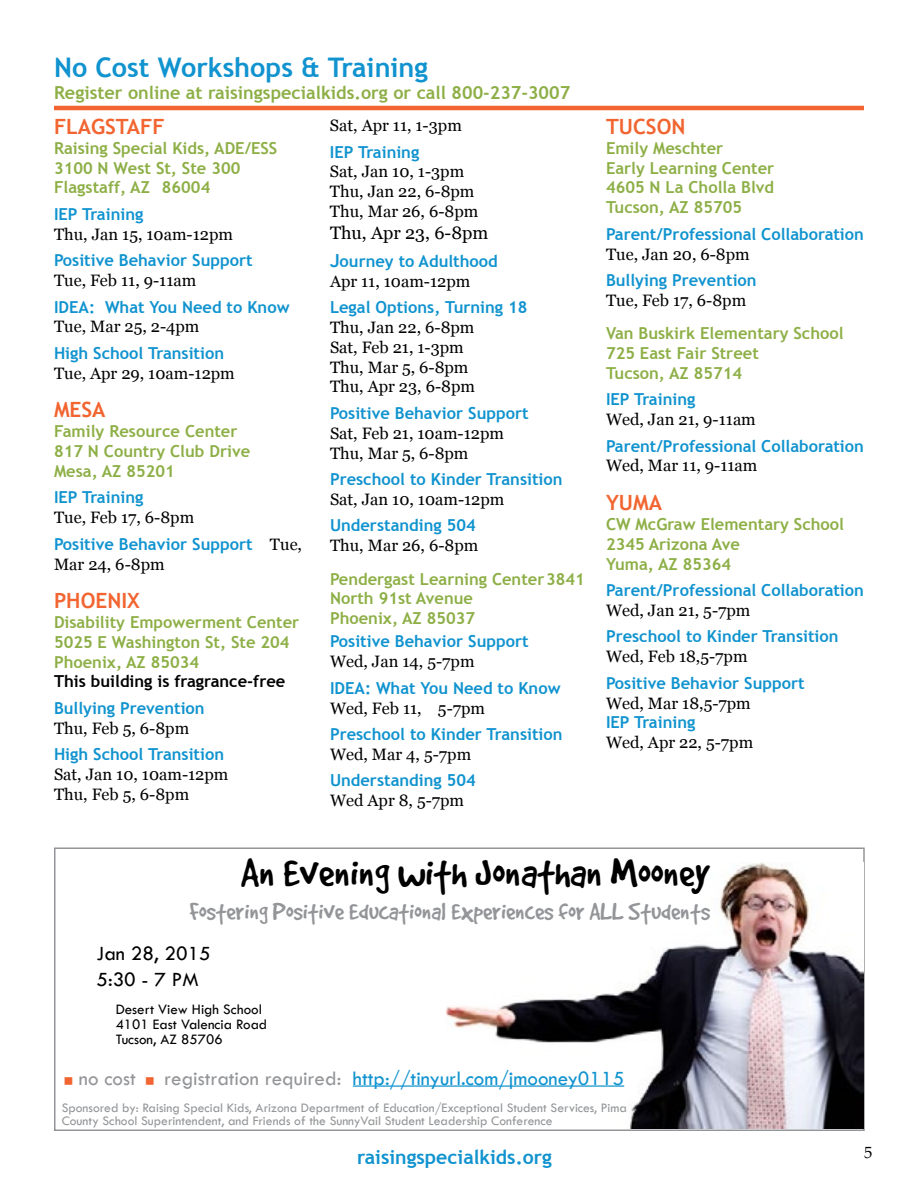
<style>
.page{position:relative;width:918px;height:1188px;background:#fff}
.page>*{position:absolute;margin:0;border:0;box-sizing:border-box;transform-origin:0 0}
.t1{font:45px "Good Dog";color:#000}
.t2{font:27px "Good Dog";color:#939598}
.t3{font:700 27px "Trebuchet MS";color:#1093cf}
.t4{font:21px "Tw Cen";color:#1093cf}
.t5{font:700 21px "Trebuchet MS";color:#f26531}
.t6{font:21px/25.2px "Tw Cen";color:#000}
.t7{font:21px "Tw Cen";color:#939598}
.t8{font:700 19.5px "Trebuchet MS";color:#1093cf}
.t9{font:700 18px "Trebuchet MS";color:#8daf46}
.t10{font:18px "Georgia";color:#000}
.t11{font:700 16.5px "Trebuchet MS";color:#1093cf}
.t12{font:16.5px/19.8px "Georgia";color:#000}
.t13{font:700 16.5px/19.8px "Trebuchet MS";color:#8daf46}
.t14{font:700 16.5px "Trebuchet MS";color:#000}
.t15{font:16.5px "Palatino Linotype";color:#000}
.t16{font:15px/15px "Tw Cen";color:#000}
.t17{font:13.5px/13.5px "Tw Cen";color:#939598}
.s1{font-family:"Georgia";font-weight:400;color:#000}
.s2{font-size:18px}
.s3{color:#939598}
</style>
<div class="page">
<hr style="left:54px;top:106px;width:810px;height:4px;background:#f26531">
<div style="left:54px;top:848px;width:811px;height:283px;background:#fff;border:2px solid #939598"></div>
<img style="left:446px;top:862px;width:417px;height:267px">
<hr style="left:353px;top:1085px;width:271px;height:2px;background:#1093cf">
<h2 class="t3" style="left:54px;top:51px;width:376px">No Cost Workshops &amp; Training</h2>
<p class="t9" style="left:54px;top:81px;width:518px">Register online at raisingspecialkids.org or call 800-237-3007</p>
<p class="t5" style="left:54px;top:113px;width:112px">FLAGSTAFF</p>
<p class="t13" style="left:54px;top:138px;width:225px">Raising Special Kids, ADE/ESS<br>3100 N West St, Ste 300<br>Flagstaff, AZ 86004</p>
<p class="t11" style="left:54px;top:204px;width:91px">IEP Training</p>
<p class="t12" style="left:54px;top:224px;width:181px">Thu, Jan 15, 10am-12pm</p>
<p class="t11" style="left:54px;top:250px;width:200px">Positive Behavior Support</p>
<p class="t12" style="left:54px;top:271px;width:144px">Tue, Feb 11, 9-11am</p>
<p class="t11" style="left:54px;top:296px;width:237px">IDEA: What You Need to Know</p>
<p class="t12" style="left:54px;top:317px;width:147px">Tue, Mar 25, 2-4pm</p>
<p class="t11" style="left:54px;top:343px;width:172px">High School Transition</p>
<p class="t12" style="left:54px;top:364px;width:182px">Tue, Apr 29, 10am-12pm</p>
<p class="t5" style="left:54px;top:397px;width:53px">MESA</p>
<p class="t13" style="left:54px;top:422px;width:198px">Family Resource Center<br>817 N Country Club Drive<br>Mesa, AZ 85201</p>
<p class="t11" style="left:54px;top:487px;width:91px">IEP Training</p>
<p class="t12" style="left:54px;top:508px;width:142px">Tue, Feb 17, 6-8pm</p>
<p class="t11" style="left:54px;top:534px;width:250px">Positive Behavior Support <span class="s1">Tue,</span></p>
<p class="t12" style="left:54px;top:554px;width:112px">Mar 24, 6-8pm</p>
<p class="t5" style="left:54px;top:588px;width:87px">PHOENIX</p>
<p class="t13" style="left:54px;top:612px;width:247px">Disability Empowerment Center<br>5025 E Washington St, Ste 204<br>Phoenix, AZ 85034</p>
<p class="t14" style="left:54px;top:671px;width:233px">This building is fragrance-free</p>
<p class="t11" style="left:54px;top:698px;width:152px">Bullying Prevention</p>
<p class="t12" style="left:54px;top:719px;width:137px">Thu, Feb 5, 6-8pm</p>
<p class="t11" style="left:54px;top:744px;width:172px">High School Transition</p>
<p class="t12" style="left:54px;top:765px;width:176px">Sat, Jan 10, 10am-12pm<br>Thu, Feb 5, 6-8pm</p>
<p class="t12" style="left:330px;top:116px;width:133px">Sat, Apr 11, 1-3pm</p>
<p class="t11" style="left:330px;top:141px;width:91px">IEP Training</p>
<p class="t12" style="left:330px;top:162px;width:150px">Sat, Jan 10, 1-3pm<br>Thu, Jan 22, 6-8pm<br>Thu, Mar 26, 6-8pm</p>
<p class="t10" style="left:330px;top:221px;width:160px">Thu, Apr 23, 6-8pm</p>
<p class="t11" style="left:330px;top:251px;width:169px"><span class="s2">J</span>ourney to Adulthood</p>
<p class="t12" style="left:330px;top:271px;width:142px">Apr 11, 10am-12pm</p>
<p class="t11" style="left:330px;top:297px;width:199px">Legal Options, Turning 18</p>
<p class="t12" style="left:330px;top:318px;width:147px">Thu, Jan 22, 6-8pm<br>Sat, Feb 21, 1-3pm<br>Thu, Mar 5, 6-8pm<br>Thu, Apr 23, 6-8pm</p>
<p class="t11" style="left:330px;top:403px;width:200px">Positive Behavior Support</p>
<p class="t12" style="left:330px;top:424px;width:176px">Sat, Feb 21, 10am-12pm<br>Thu, Mar 5, 6-8pm</p>
<p class="t11" style="left:330px;top:469px;width:234px">Preschool to Kinder Transition</p>
<p class="t12" style="left:330px;top:490px;width:176px">Sat, Jan 10, 10am-12pm</p>
<p class="t11" style="left:330px;top:515px;width:147px">Understanding 504</p>
<p class="t12" style="left:330px;top:536px;width:150px">Thu, Mar 26, 6-8pm</p>
<p class="t13" style="left:330px;top:569px;width:256px">Pendergast Learning Center3841<br>North 91st Avenue<br>Phoenix, AZ 85037</p>
<p class="t11" style="left:330px;top:631px;width:200px">Positive Behavior Support</p>
<p class="t12" style="left:330px;top:652px;width:146px">Wed, Jan 14, 5-7pm</p>
<p class="t11" style="left:330px;top:678px;width:232px">IDEA: What You Need to Know</p>
<p class="t12" style="left:330px;top:698px;width:157px">Wed, Feb 11, 5-7pm</p>
<p class="t11" style="left:330px;top:724px;width:234px">Preschool to Kinder Transition</p>
<p class="t12" style="left:330px;top:745px;width:143px">Wed, Mar 4, 5-7pm</p>
<p class="t11" style="left:330px;top:770px;width:147px">Understanding 504</p>
<p class="t12" style="left:330px;top:791px;width:136px">Wed Apr 8, 5-7pm</p>
<p class="t5" style="left:606px;top:113px;width:81px">TUCSON</p>
<p class="t13" style="left:606px;top:138px;width:170px">Emily Meschter<br>Early Learning Center<br>4605 N La Cholla Blvd<br>Tucson, AZ 85705</p>
<p class="t11" style="left:606px;top:224px;width:259px">Parent/Professional Collaboration</p>
<p class="t12" style="left:606px;top:244px;width:145px">Tue, Jan 20, 6-8pm</p>
<p class="t11" style="left:606px;top:270px;width:152px">Bullying Prevention</p>
<p class="t12" style="left:606px;top:291px;width:142px">Tue, Feb 17, 6-8pm</p>
<p class="t13" style="left:606px;top:323px;width:239px">Van Buskirk Elementary School<br>725 East Fair Street<br>Tucson, AZ 85714</p>
<p class="t11" style="left:606px;top:389px;width:91px">IEP Training</p>
<p class="t12" style="left:606px;top:410px;width:151px">Wed, Jan 21, 9-11am</p>
<p class="t11" style="left:606px;top:436px;width:259px">Parent/Professional Collaboration</p>
<p class="t12" style="left:606px;top:456px;width:153px">Wed, Mar 11, 9-11am</p>
<p class="t5" style="left:606px;top:490px;width:58px">YUMA</p>
<p class="t13" style="left:606px;top:514px;width:240px">CW McGraw Elementary School<br>2345 Arizona Ave<br>Yuma, AZ 85364</p>
<p class="t11" style="left:606px;top:580px;width:259px">Parent/Professional Collaboration</p>
<p class="t12" style="left:606px;top:601px;width:146px">Wed, Jan 21, 5-7pm</p>
<p class="t11" style="left:606px;top:626px;width:234px">Preschool to Kinder Transition</p>
<p class="t12" style="left:606px;top:647px;width:143px">Wed, Feb 18,5-7pm</p>
<p class="t11" style="left:606px;top:673px;width:200px">Positive Behavior Support</p>
<p class="t12" style="left:606px;top:693px;width:146px">Wed, Mar 18,5-7pm</p>
<p class="t11" style="left:606px;top:712px;width:91px">IEP Training</p>
<p class="t12" style="left:606px;top:733px;width:149px">Wed, Apr 22, 5-7pm</p>
<h1 class="t1" style="left:241px;top:850px;width:471px">An Evening with Jonathan Mooney</h1>
<h2 class="t2" style="left:189px;top:897px;width:522px">Fostering Positive Educational Experiences for ALL Students</h2>
<p class="t6" style="left:96px;top:941px;width:116px">Jan 28, 2015<br>5:30 - 7 PM</p>
<p class="t16" style="left:116px;top:1002px;width:153px">Desert View High School<br>4101 East Valencia Road<br>Tucson, AZ 85706</p>
<p class="t7" style="left:79px;top:1065px;width:58px">no cost</p>
<p class="t4" style="left:164px;top:1065px;width:462px"><span class="s3">registration required:</span> http://tinyurl.com/jmooney0115</p>
<p class="t17" style="left:62px;top:1100px;width:567px">Sponsored by: Raising Special Kids, Arizona Department of Education/Exceptional Student Services, Pima<br>County School Superintendent, and Friends of the SunnyVail Student Leadership Conference</p>
<p class="t8" style="left:357px;top:1145px;width:196px">raisingspecialkids.org</p>
<p class="t15" style="left:864px;top:1141px;width:10px">5</p>
</div>
